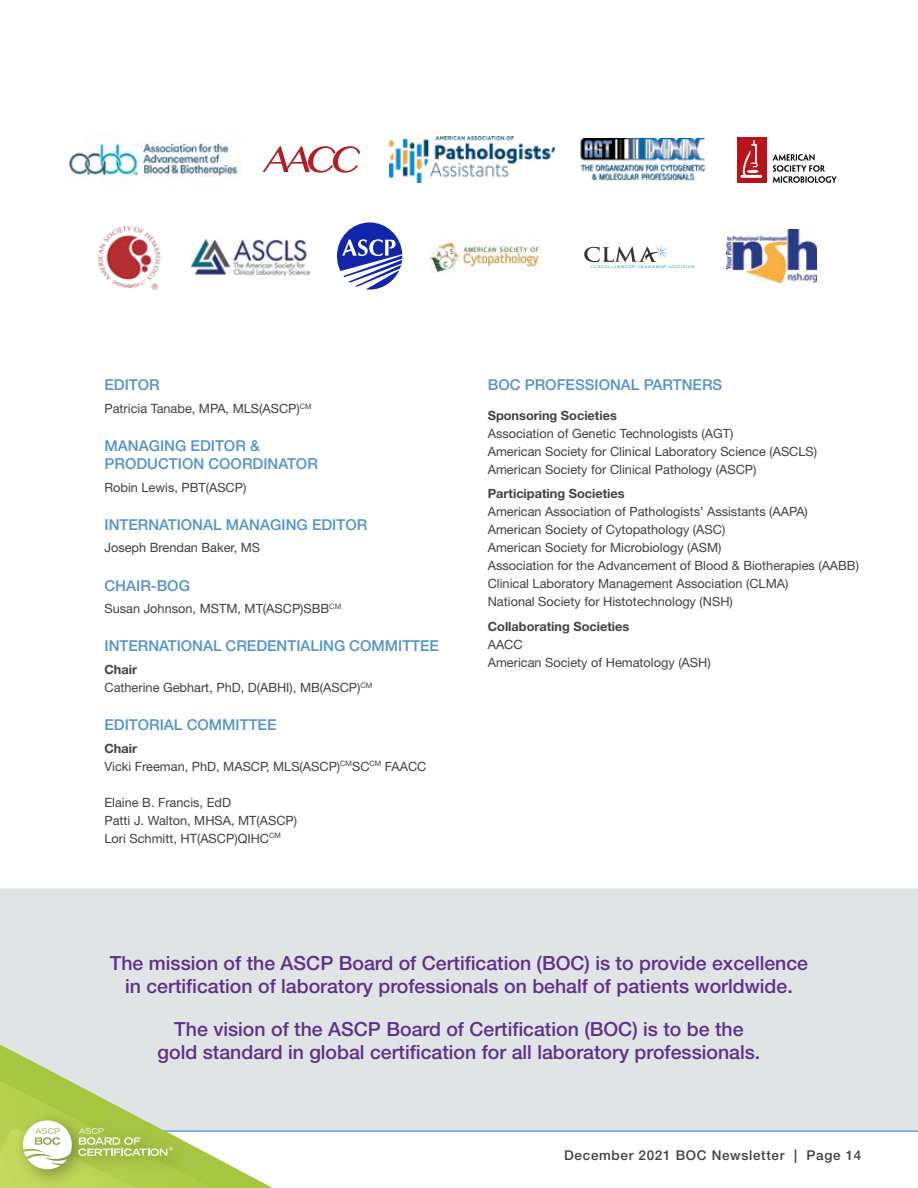
<style>
.page{position:relative;width:918px;height:1188px;background:#fff}
.page>*{position:absolute;margin:0;border:0;box-sizing:border-box;transform-origin:0 0}
.t1{font:500 19.5px/23.4px "Helvetica Neue LT Std";color:#5e308c;text-align:center}
.t2{font:500 15px/18px "Helvetica Neue LT Std";color:#5294cc}
.t3{font:500 13.5px "Helvetica Neue LT Std";letter-spacing:.05em;color:#414042}
.t4{font:12.75px/18px "Helvetica Neue LT Std";color:#414042}
.t5{font:700 12.75px "Helvetica Neue LT Std";color:#414042}
.s1{font-weight:700}
</style>
<div class="page">
<hr style="left:124px;top:1130px;width:794px;height:2px;background:#5294cc">
<svg style="left:0;top:1130px;width:276px;height:58px"></svg>
<div style="left:0;top:888px;width:918px;height:242px;background:#e1e4e5"></div>
<svg style="left:263px;top:146px;width:97px;height:27px"></svg>
<img style="left:390px;top:137px;width:164px;height:45px">
<div style="left:737px;top:137px;width:30px;height:46px;background:#ba141a"></div>
<hr style="left:741px;top:175px;width:21px;height:3px;background:#fff">
<svg style="left:743px;top:140px;width:16px;height:35px"></svg>
<svg style="left:773px;top:154px;width:64px;height:29px"></svg>
<img style="left:580px;top:138px;width:125px;height:43px">
<img style="left:97px;top:226px;width:64px;height:64px">
<img style="left:192px;top:240px;width:118px;height:35px">
<img style="left:429px;top:239px;width:113px;height:34px">
<svg style="left:337px;top:222px;width:65px;height:68px"></svg>
<svg style="left:584px;top:244px;width:110px;height:24px"></svg>
<img style="left:727px;top:229px;width:89px;height:54px">
<img style="left:69px;top:142px;width:172px;height:38px">
<p class="t2" style="left:104px;top:376px;width:57px">EDITOR</p>
<p class="t4" style="left:104px;top:399px;width:209px">Patricia Tanabe, MPA, MLS(ASCP)<sup>CM</sup></p>
<p class="t2" style="left:104px;top:437px;width:215px">MANAGING EDITOR &amp;<br>PRODUCTION COORDINATOR</p>
<p class="t4" style="left:104px;top:478px;width:143px">Robin Lewis, PBT(ASCP)</p>
<p class="t2" style="left:104px;top:515px;width:264px">INTERNATIONAL MANAGING EDITOR</p>
<p class="t4" style="left:104px;top:539px;width:157px">Joseph Brendan Baker, MS</p>
<p class="t2" style="left:104px;top:576px;width:87px">CHAIR-BOG</p>
<p class="t4" style="left:104px;top:599px;width:238px">Susan Johnson, MSTM, MT(ASCP)SBB<sup>CM</sup></p>
<p class="t2" style="left:104px;top:637px;width:336px">INTERNATIONAL CREDENTIALING COMMITTEE</p>
<p class="t4" style="left:104px;top:660px;width:269px"><span class="s1">Chair<br></span>Catherine Gebhart, PhD, D(ABHI), MB(ASCP)<sup>CM</sup></p>
<p class="t2" style="left:104px;top:716px;width:174px">EDITORIAL COMMITTEE</p>
<p class="t4" style="left:104px;top:739px;width:324px"><span class="s1">Chair<br></span>Vicki Freeman, PhD, MASCP, MLS(ASCP)<sup>CM</sup>SC<sup>CM</sup> FAACC</p>
<p class="t4" style="left:105px;top:793px;width:194px">Elaine B. Francis, EdD<br>Patti J. Walton, MHSA, MT(ASCP)<br>Lori Schmitt, HT(ASCP)QIHC<sup>CM</sup></p>
<p class="t2" style="left:488px;top:376px;width:236px">BOC PROFESSIONAL PARTNERS</p>
<p class="t5" style="left:488px;top:407px;width:131px">Sponsoring Societies</p>
<p class="t4" style="left:488px;top:424px;width:331px">Association of Genetic Technologists (AGT)<br>American Society for Clinical Laboratory Science (ASCLS)<br>American Society for Clinical Pathology (ASCP)</p>
<p class="t5" style="left:488px;top:486px;width:138px">Participating Societies</p>
<p class="t4" style="left:488px;top:503px;width:373px">American Association of Pathologists’ Assistants (AAPA)<br>American Society of Cytopathology (ASC)<br>American Society for Microbiology (ASM)<br>Association for the Advancement of Blood &amp; Biotherapies (AABB)<br>Clinical Laboratory Management Association (CLMA)<br>National Society for Histotechnology (NSH)</p>
<p class="t5" style="left:488px;top:619px;width:143px">Collaborating Societies</p>
<p class="t4" style="left:488px;top:635px;width:224px">AACC<br>American Society of Hematology (ASH)</p>
<h1 class="t1" style="left:110px;top:951px;width:700px">The mission of the ASCP Board of Certification (BOC) is to provide excellence in certification of laboratory professionals on behalf of patients worldwide.</h1>
<h1 class="t1" style="left:158px;top:1017px;width:604px">The vision of the ASCP Board of Certification (BOC) is to be the gold standard in global certification for all laboratory professionals.</h1>
<p class="t3" style="left:564px;top:1148px;width:299px">December 2021 BOC Newsletter | Page 14</p>
</div>
